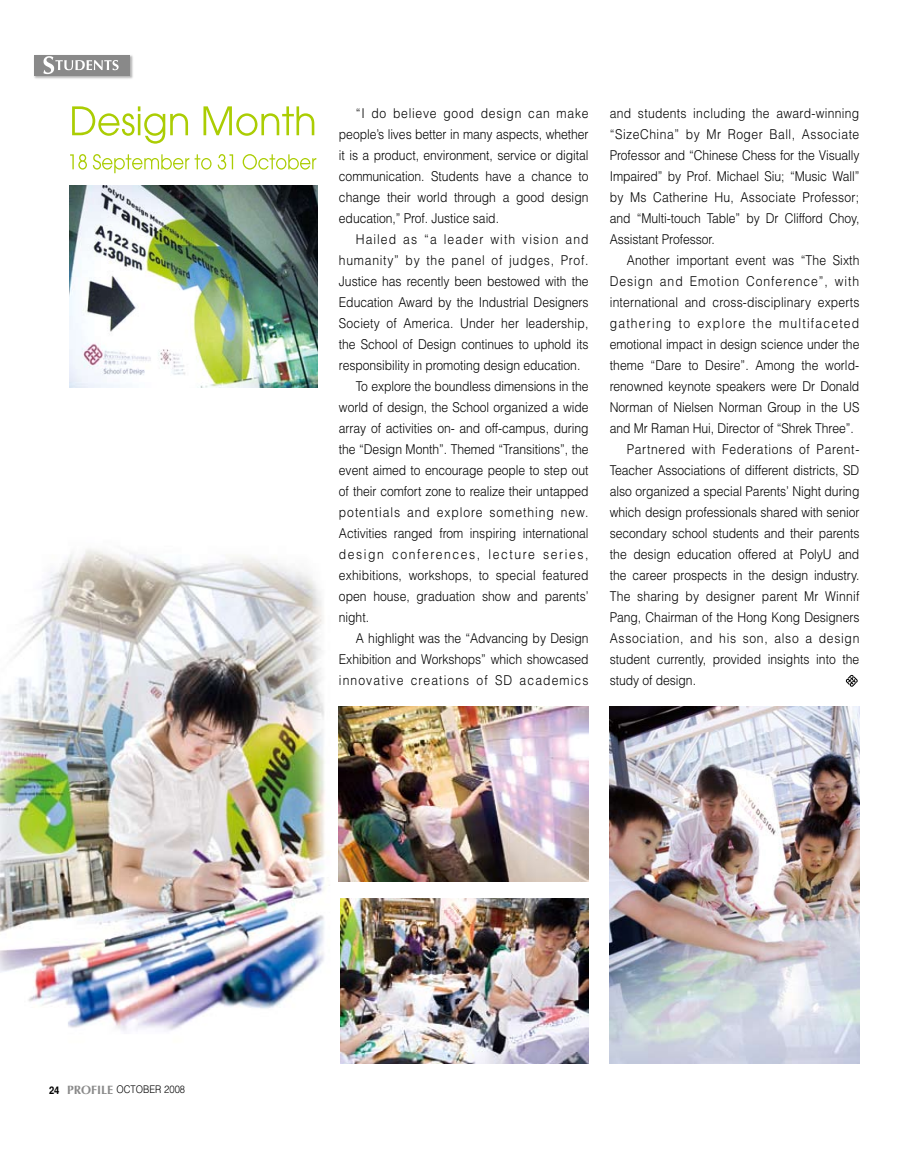
<style>
.page{position:relative;width:919px;height:1149px;background:#fff}
.page>*{position:absolute;margin:0;border:0;box-sizing:border-box;transform-origin:0 0}
.t1{font:300 13.5px/21px "Helvetica";letter-spacing:-.005em;color:#000;text-align:justify;scale:.9 1}
.t2{font:300 13.5px "Helvetica";letter-spacing:.015em;color:#000;scale:.9 1}
.t3{font:300 13.5px "Helvetica";letter-spacing:.075em;color:#000;scale:.9 1}
.t4{font:300 13.5px "Helvetica";letter-spacing:.06em;color:#000;scale:.9 1}
.t5{font:300 13.5px "Helvetica";letter-spacing:.1em;color:#000;scale:.9 1}
.t6{font:300 13.5px "Helvetica";letter-spacing:.05em;color:#000;scale:.9 1}
.t7{font:300 13.5px "Helvetica";letter-spacing:.055em;color:#000;scale:.9 1}
.t8{font:300 13.5px "Helvetica";letter-spacing:.13em;color:#000;scale:.9 1}
.t9{font:300 13.5px "Helvetica";letter-spacing:.09em;color:#000;scale:.9 1}
.t10{font:300 13.5px "Helvetica";letter-spacing:.085em;color:#000;scale:.9 1}
.t11{font:300 10.5px "Helvetica";color:#000;scale:.9 1}
.s1{font-weight:700}
.s2{font-family:"Optima";font-weight:700;font-size:12px;color:#898989}
</style>
<div class="page">
<svg style="left:72px;top:106px;width:242px;height:38px"></svg>
<svg style="left:70px;top:154px;width:246px;height:19px"></svg>
<img style="left:0;top:549px;width:340px;height:482px">
<svg style="left:845px;top:674px;width:12px;height:12px"></svg>
<img style="left:70px;top:186px;width:247px;height:201px">
<img style="left:609px;top:706px;width:250px;height:357px">
<img style="left:340px;top:898px;width:248px;height:165px">
<img style="left:339px;top:706px;width:249px;height:174px">
<div style="left:33px;top:54px;width:101px;height:26px;background:#000;opacity:.3"></div>
<div style="left:34px;top:55px;width:96px;height:20px;background:#898989"></div>
<svg style="left:43px;top:56px;width:76px;height:18px"></svg>
<p class="t1" style="left:339px;top:102px;width:279px;text-indent:17px">“I do believe good design can make people’s lives better in many aspects, whether it is a product, environment, service or digital communication. Students have a chance to change their world through a good design education,” Prof. Justice said.</p>
<p class="t10" style="left:356px;top:231px;width:260px">Hailed as “a leader with vision and</p>
<p class="t4" style="left:339px;top:252px;width:279px">humanity” by the panel of judges, Prof.</p>
<p class="t1" style="left:339px;top:270px;width:279px">Justice has recently been bestowed with the</p>
<p class="t1" style="left:339px;top:291px;width:279px">Education Award by the Industrial Designers</p>
<p class="t2" style="left:339px;top:315px;width:278px">Society of America. Under her leadership,</p>
<p class="t1" style="left:339px;top:333px;width:279px">the School of Design continues to uphold its</p>
<p class="t1" style="left:339px;top:354px;width:270px">responsibility in promoting design education.</p>
<p class="t1" style="left:356px;top:375px;width:260px">To explore the boundless dimensions in the</p>
<p class="t1" style="left:339px;top:396px;width:279px">world of design, the School organized a wide</p>
<p class="t1" style="left:339px;top:417px;width:279px">array of activities on- and off-campus, during</p>
<p class="t1" style="left:339px;top:438px;width:279px">the “Design Month”. Themed “Transitions”, the</p>
<p class="t1" style="left:339px;top:459px;width:279px">event aimed to encourage people to step out</p>
<p class="t1" style="left:339px;top:480px;width:279px">of their comfort zone to realize their untapped</p>
<p class="t3" style="left:339px;top:504px;width:279px">potentials and explore something new.</p>
<p class="t1" style="left:339px;top:522px;width:279px">Activities ranged from inspiring international</p>
<p class="t8" style="left:339px;top:546px;width:279px">design conferences, lecture series,</p>
<p class="t1" style="left:339px;top:564px;width:279px">exhibitions, workshops, to special featured</p>
<p class="t1" style="left:339px;top:585px;width:279px">open house, graduation show and parents’</p>
<p class="t1" style="left:339px;top:606px;width:35px">night.</p>
<p class="t1" style="left:356px;top:627px;width:260px">A highlight was the “Advancing by Design</p>
<p class="t1" style="left:339px;top:648px;width:279px">Exhibition and Workshops” which showcased</p>
<p class="t9" style="left:339px;top:672px;width:279px">innovative creations of SD academics</p>
<p class="t1" style="left:609px;top:102px;width:279px">and students including the award-winning “SizeChina” by Mr Roger Ball, Associate Professor and “Chinese Chess for the Visually Impaired” by Prof. Michael Siu; “Music Wall” by Ms Catherine Hu, Associate Professor; and “Multi-touch Table” by Dr Clifford Choy, Assistant Professor.</p>
<p class="t1" style="left:626px;top:249px;width:260px">Another important event was “The Sixth</p>
<p class="t3" style="left:609px;top:273px;width:279px">Design and Emotion Conference”, with</p>
<p class="t2" style="left:609px;top:294px;width:279px">international and cross-disciplinary experts</p>
<p class="t5" style="left:609px;top:315px;width:279px">gathering to explore the multifaceted</p>
<p class="t1" style="left:609px;top:333px;width:279px">emotional impact in design science under the</p>
<p class="t1" style="left:609px;top:354px;width:279px">theme “Dare to Desire”. Among the world-</p>
<p class="t1" style="left:609px;top:375px;width:279px">renowned keynote speakers were Dr Donald</p>
<p class="t1" style="left:609px;top:396px;width:279px">Norman of Nielsen Norman Group in the US</p>
<p class="t1" style="left:609px;top:417px;width:272px">and Mr Raman Hui, Director of “Shrek Three”.</p>
<p class="t6" style="left:626px;top:441px;width:260px">Partnered with Federations of Parent-</p>
<p class="t1" style="left:609px;top:459px;width:279px">Teacher Associations of different districts, SD</p>
<p class="t1" style="left:609px;top:480px;width:279px">also organized a special Parents’ Night during</p>
<p class="t1" style="left:609px;top:501px;width:279px">which design professionals shared with senior</p>
<p class="t1" style="left:609px;top:522px;width:279px">secondary school students and their parents</p>
<p class="t1" style="left:609px;top:543px;width:279px">the design education offered at PolyU and</p>
<p class="t1" style="left:609px;top:564px;width:279px">the career prospects in the design industry.</p>
<p class="t2" style="left:609px;top:588px;width:279px">The sharing by designer parent Mr Winnif</p>
<p class="t1" style="left:609px;top:606px;width:279px">Pang, Chairman of the Hong Kong Designers</p>
<p class="t7" style="left:609px;top:630px;width:279px">Association, and his son, also a design</p>
<p class="t1" style="left:609px;top:648px;width:279px">student currently, provided insights into the</p>
<p class="t1" style="left:609px;top:669px;width:97px">study of design.</p>
<p class="t11" style="left:49px;top:1082px;width:153px"><span class="s1">24</span> <span class="s2">PROFILE</span> OCTOBER 2008</p>
</div>
